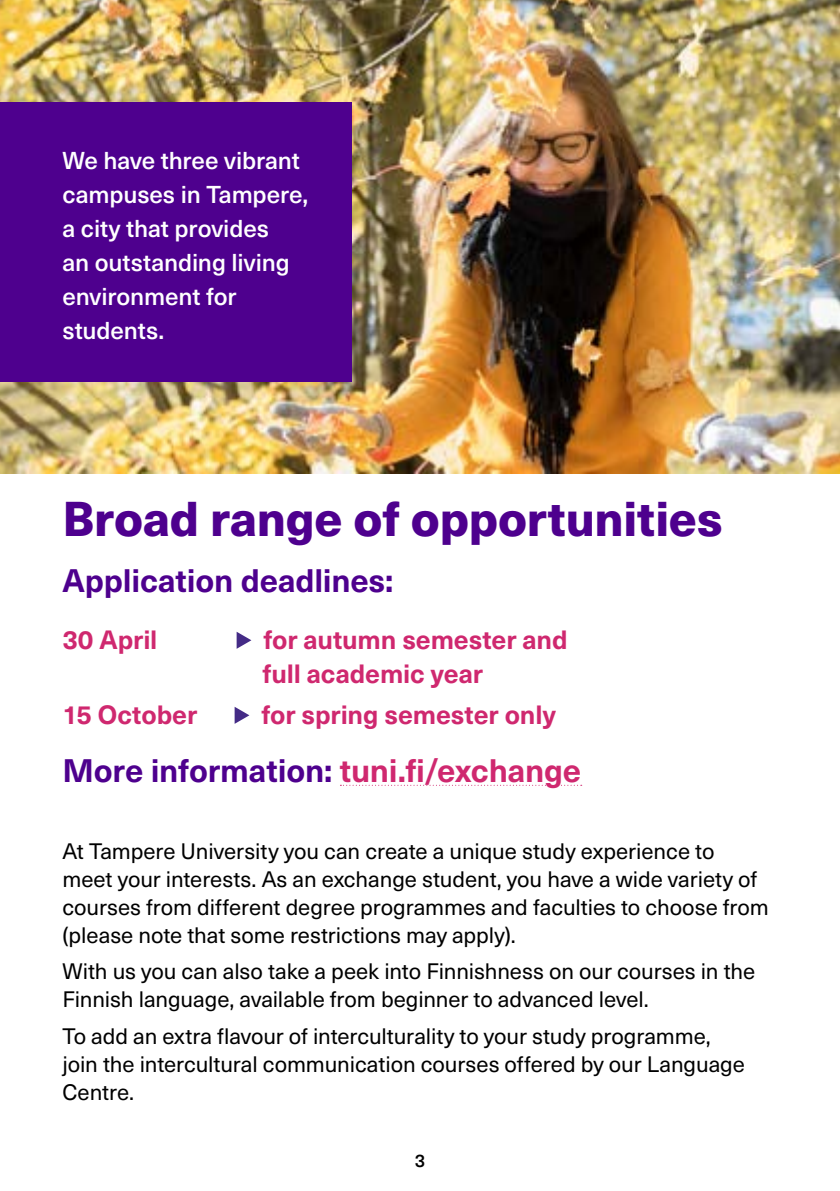
<style>
.page{position:relative;width:840px;height:1191px;background:#fff}
.page>*{position:absolute;margin:0;border:0;box-sizing:border-box;transform-origin:0 0}
.Otsikko_H3_EN{font:800 48px "Neue Haas Unica Pro";letter-spacing:-.005em;color:#4e008e}
.Otsikko_H4_EN{font:700 32px "Neue Haas Unica Pro";letter-spacing:-.005em;color:#4e008e}
.Otsikko_H3_EN-2{font:700 32px "Neue Haas Unica Pro";letter-spacing:-.005em;color:#4e008e}
.Otsikko_H3_EN-3{font:700 26px "Neue Haas Unica Pro";letter-spacing:-.005em;color:#cf286f}
.Nosto_white_P_EN{font:500 24px/34px "Neue Haas Unica Pro";letter-spacing:-.005em;color:#fff}
.Leipäteksti_P_EN{font:22px/28px "Neue Haas Unica Pro";letter-spacing:-.005em;color:#000}
.t1{font:500 18px "Neue Haas Unica Pro";color:#000}
.s1{color:#cf286f}
</style>
<div class="page">
<img style="left:0;top:0;width:839px;height:473px">
<div style="left:0;top:102px;width:351px;height:279px;background:#4e008e"></div>
<svg style="left:340px;top:785px;width:241px;height:1px"></svg>
<svg style="left:236px;top:631px;width:15px;height:18px"></svg>
<svg style="left:234px;top:706px;width:15px;height:18px"></svg>
<p class="Nosto_white_P_EN" style="left:62px;top:144px;width:247px">We have three vibrant campuses in Tampere, a city that provides<br>an outstanding living environment for students.</p>
<h3 class="Otsikko_H3_EN" style="left:62px;top:489px;width:661px">Broad range of opportunities</h3>
<h3 class="Otsikko_H3_EN-2" style="left:62px;top:561px;width:332px">Application deadlines:</h3>
<h3 class="Otsikko_H3_EN-3" style="left:62px;top:623px;width:96px">30 April</h3>
<h3 class="Otsikko_H3_EN-3" style="left:263px;top:623px;width:305px">for autumn semester and</h3>
<h3 class="Otsikko_H3_EN-3" style="left:262px;top:658px;width:222px">full academic year</h3>
<h3 class="Otsikko_H3_EN-3" style="left:62px;top:698px;width:136px">15 October</h3>
<h3 class="Otsikko_H3_EN-3" style="left:261px;top:698px;width:296px">for spring semester only</h3>
<h4 class="Otsikko_H4_EN" style="left:62px;top:751px;width:520px">More information: <span class="s1">tuni.fi/exchange</span></h4>
<p class="Leipäteksti_P_EN" style="left:62px;top:837px;width:707px">At Tampere University you can create a unique study experience to meet your interests. As an exchange student, you have a wide variety of courses from different degree programmes and faculties to choose from (please note that some restrictions may apply).</p>
<p class="Leipäteksti_P_EN" style="left:62px;top:958px;width:694px">With us you can also take a peek into Finnishness on our courses in the<br>Finnish language, available from beginner to advanced level.</p>
<p class="Leipäteksti_P_EN" style="left:62px;top:1022px;width:683px">To add an extra flavour of interculturality to your study programme, join the intercultural communication courses offered by our Language<br>Centre.</p>
<p class="t1" style="left:414px;top:1149px;width:12px">3</p>
</div>
